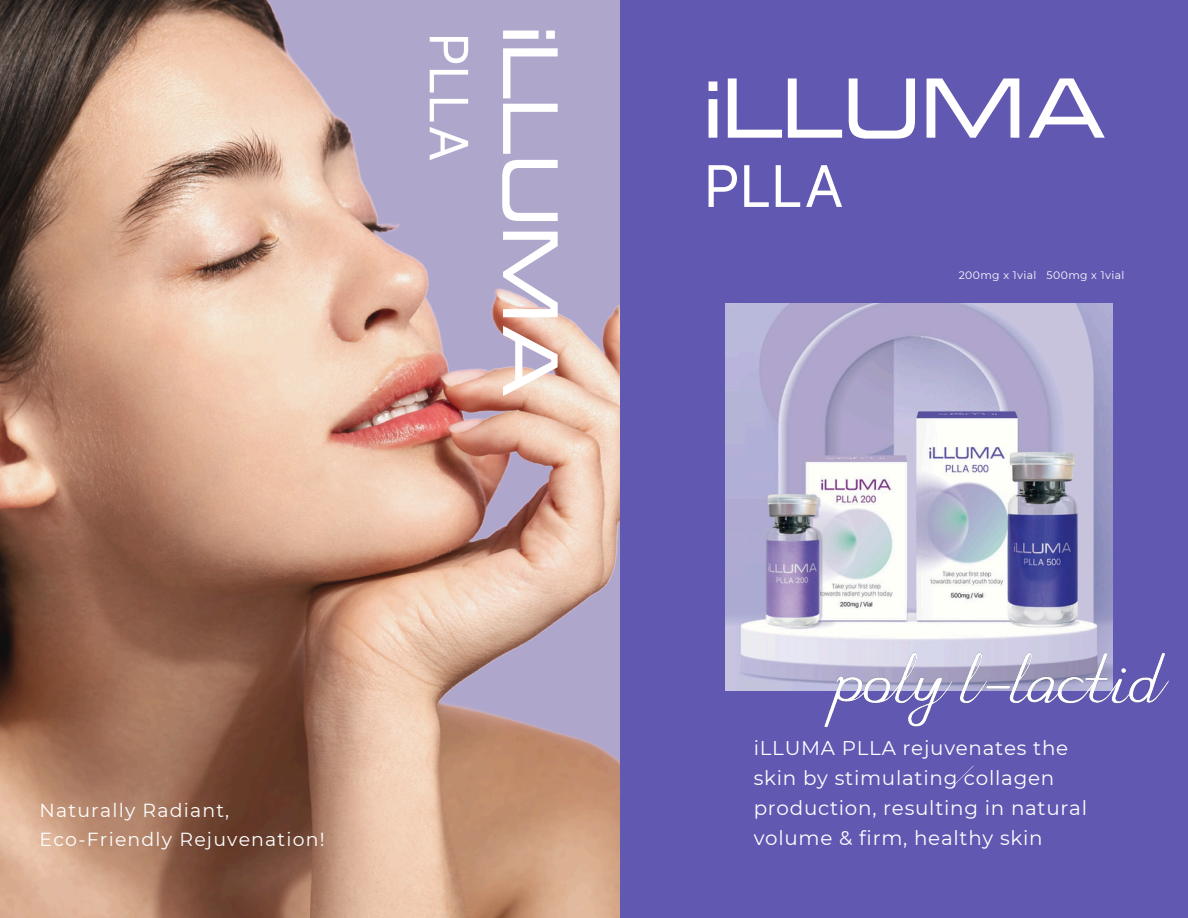
<style>
.page{position:relative;width:1188px;height:918px;background:#fff}
.page>*{position:absolute;margin:0;border:0;box-sizing:border-box;transform-origin:0 0}
.t1{font:19.8px/30.2px "Montserrat";letter-spacing:.035em;color:#fff}
.t2{font:18.9px/29.7px "Montserrat";letter-spacing:.065em;color:#fff}
.t3{font:10.8px "Montserrat";letter-spacing:.035em;color:#fff}
</style>
<div class="page">
<img style="left:0;top:0;width:620px;height:918px">
<svg style="left:430px;top:37px;width:38px;height:26px"></svg>
<svg style="left:430px;top:70px;width:38px;height:23px"></svg>
<svg style="left:430px;top:99px;width:38px;height:61px"></svg>
<svg style="left:502px;top:31px;width:56px;height:365px"></svg>
<div style="left:620px;top:0;width:568px;height:918px;background:#6158b2"></div>
<svg style="left:709px;top:165px;width:28px;height:42px"></svg>
<svg style="left:744px;top:165px;width:25px;height:42px"></svg>
<svg style="left:776px;top:165px;width:24px;height:42px"></svg>
<svg style="left:806px;top:165px;width:36px;height:42px"></svg>
<svg style="left:709px;top:78px;width:396px;height:61px"></svg>
<svg style="left:951px;top:766px;width:23px;height:22px"></svg>
<img style="left:726px;top:304px;width:387px;height:387px">
<img style="left:819px;top:647px;width:350px;height:81px">
<p class="t2" style="left:40px;top:795px;width:287px">Naturally Radiant,<br>Eco-Friendly Rejuvenation!</p>
<p class="t3" style="left:959px;top:269px;width:79px">200mg x 1vial</p>
<p class="t3" style="left:1047px;top:269px;width:79px">500mg x 1vial</p>
<h1 class="t1" style="left:754px;top:732px;width:335px">iLLUMA PLLA rejuvenates the skin by stimulating collagen production, resulting in natural volume &amp; firm, healthy skin</h1>
</div>
